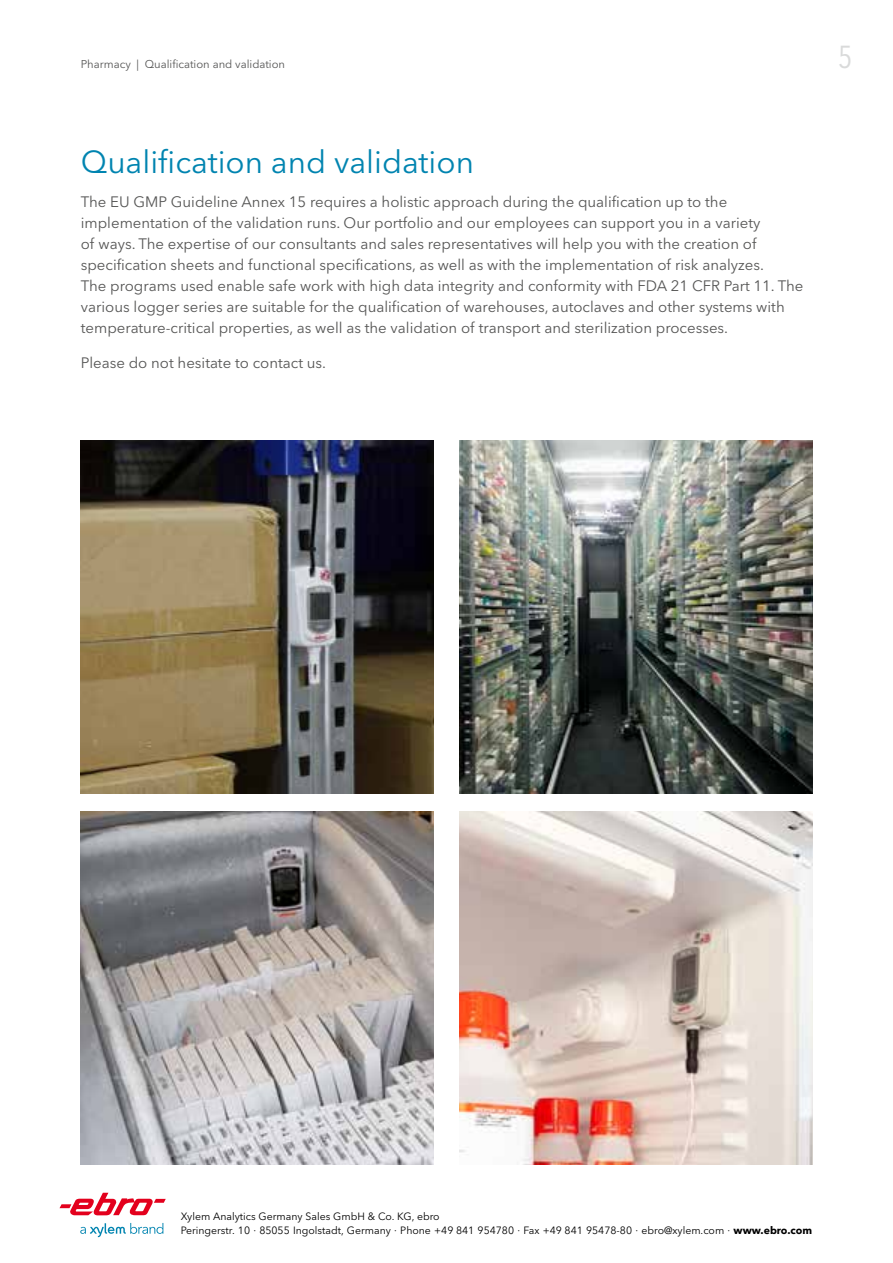
<style>
.page{position:relative;width:893px;height:1263px;background:#fff}
.page>*{position:absolute;margin:0;border:0;box-sizing:border-box;transform-origin:0 0}
.t1{font:31.5px "Avenir Next LT Pro";color:#0084b0}
.t2{font:condensed 31.5px "Avenir Next LT Pro";color:#d9dada}
.t3{font:15px/21px "Avenir Next LT Pro";color:#565655}
.t4{font:11.25px "Avenir Next LT Pro";color:#565655}
.t5{font:10.5px/13.5px "Avenir Next LT Pro";color:#000}
.s1{font-weight:700}
</style>
<div class="page">
<img style="left:81px;top:440px;width:353px;height:353px">
<img style="left:81px;top:811px;width:353px;height:353px">
<img style="left:459px;top:440px;width:353px;height:353px">
<img style="left:459px;top:811px;width:353px;height:353px">
<svg style="left:80px;top:1223px;width:83px;height:14px"></svg>
<svg style="left:60px;top:1193px;width:106px;height:22px"></svg>
<p class="t4" style="left:81px;top:57px;width:206px">Pharmacy | Qualification and validation</p>
<h1 class="t1" style="left:81px;top:143px;width:395px">Qualification and validation</h1>
<p class="t3" style="left:81px;top:191px;width:724px">The EU GMP Guideline Annex 15 requires a holistic approach during the qualification up to the implementation of the validation runs. Our portfolio and our employees can support you in a variety<br>of ways. The expertise of our consultants and sales representatives will help you with the creation of specification sheets and functional specifications, as well as with the implementation of risk analyzes.<br>The programs used enable safe work with high data integrity and conformity with FDA 21 CFR Part 11. The various logger series are suitable for the qualification of warehouses, autoclaves and other systems with temperature-critical properties, as well as the validation of transport and sterilization processes.</p>
<p class="t3" style="left:81px;top:352px;width:247px">Please do not hesitate to contact us.</p>
<h1 class="t2" style="left:838px;top:38px;width:16px">5</h1>
<p class="t5" style="left:181px;top:1210px;width:633px">Xylem Analytics Germany Sales GmbH &amp; Co. KG, ebro<br>Peringerstr. 10 ∙ 85055 Ingolstadt, Germany ∙ Phone +49 841 954780 ∙ Fax +49 841 95478-80 ∙ ebro@xylem.com ∙ <span class="s1">www.ebro.com</span></p>
</div>
